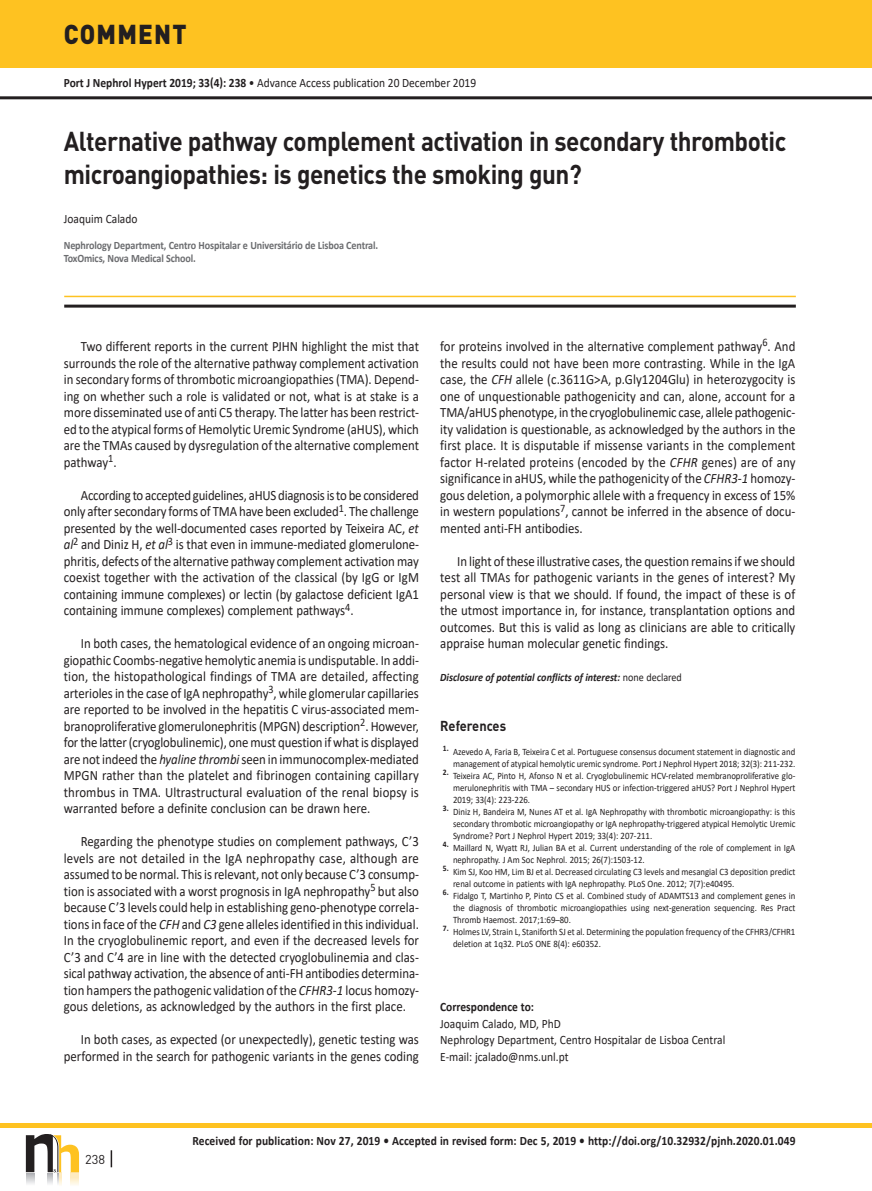
<style>
.page{position:relative;width:872px;height:1191px;background:#fff}
.page>*{position:absolute;margin:0;border:0;box-sizing:border-box;transform-origin:0 0}
.t1{font:700 27px/33px "DIN";letter-spacing:-.02em;color:#231f20;scale:.9 1}
.t2{font:900 27px "DIN";letter-spacing:.05em;color:#231f20;scale:.9 1}
.t3{font:14.25px/16.5px "Calibri";color:#231f20;text-align:justify;scale:.9 1}
.t4{font:700 14.25px "DIN";color:#231f20;scale:.9 1}
.t5{font:12.75px/16.5px "Calibri";color:#231f20;scale:.9 1}
.t6{font:700 12.75px "Calibri";letter-spacing:.01em;color:#231f20;scale:.9 1}
.t7{font:12.75px "DIN";color:#231f20}
.t8{font:700 11.25px/12.8px "Calibri";letter-spacing:-.015em;color:#6c6d70;scale:.9 1}
.t9{font:italic 700 11.25px "Calibri";color:#231f20;scale:.9 1}
.t10{font:9.75px/12px "Calibri";color:#231f20;text-align:justify;scale:.9 1}
.s1{font-weight:700}
.s2{font-style:italic}
.s3{font-weight:400;font-style:normal}
</style>
<div class="page">
<hr style="left:0;top:96px;width:872px;height:3px;background:#231f20">
<hr style="left:0;top:1123px;width:872px;height:4px;background:#fec221">
<div style="left:0;top:0;width:872px;height:68px;background:#fec221"></div>
<svg style="left:26px;top:1134px;width:53px;height:51px"></svg>
<svg style="left:111px;top:1150px;width:1px;height:17px"></svg>
<hr style="left:64px;top:296px;width:732px;height:1px;background:#fec221">
<hr style="left:64px;top:305px;width:732px;height:3px;background:#231f20">
<h1 class="t2" style="left:64px;top:16px;width:138px">COMMENT</h1>
<p class="t5" style="left:64px;top:74px;width:460px"><span class="s1">Port J Nephrol Hypert 2019; 33(4): 238</span> • Advance Access publication 20 December 2019</p>
<h1 class="t1" style="left:64px;top:124px;width:804px">Alternative pathway complement activation in secondary thrombotic microangiopathies: is genetics the smoking gun?</h1>
<p class="t5" style="left:64px;top:211px;width:83px">Joaquim Calado</p>
<p class="t8" style="left:64px;top:239px;width:351px">Nephrology Department, Centro Hospitalar e Universitário de Lisboa Central.<br>ToxOmics, Nova Medical School.</p>
<p class="t3" style="left:64px;top:338px;width:396px;text-indent:17px">Two different reports in the current PJHN highlight the mist that surrounds the role of the alternative pathway complement activation in secondary forms of thrombotic microangiopathies (TMA). Depend&shy;ing on whether such a role is validated or not, what is at stake is a more disseminated use of anti C5 therapy. The latter has been restrict&shy;ed to the atypical forms of Hemolytic Uremic Syndrome (aHUS), which are the TMAs caused by dysregulation of the alternative complement pathway<sup>1</sup>.</p>
<p class="t3" style="left:64px;top:486px;width:396px;text-indent:17px">According to accepted guidelines, aHUS diagnosis is to be considered only after secondary forms of TMA have been excluded<sup>1</sup>. The challenge presented by the well-‑documented cases reported by Teixeira AC, <span class="s2">et al</span><sup>2</sup> and Diniz H, <span class="s2">et al</span><sup>3</sup> is that even in immune-‑mediated glomerulone&shy;phritis, defects of the alternative pathway complement activation may coexist together with the activation of the classical (by IgG or IgM containing immune complexes) or lectin (by galactose deficient IgA1 containing immune complexes) complement pathways<sup>4</sup>.</p>
<p class="t3" style="left:64px;top:635px;width:396px;text-indent:17px">In both cases, the hematological evidence of an ongoing microan&shy;giopathic Coombs-‑negative hemolytic anemia is undisputable. In addi&shy;tion, the histopathological findings of TMA are detailed, affecting arterioles in the case of IgA nephropathy<sup>3</sup>, while glomerular capillaries are reported to be involved in the hepatitis C virus-‑associated mem&shy;branoproliferative glomerulonephritis (MPGN) description<sup>2</sup>. However, for the latter (cryoglobulinemic), one must question if what is displayed are not indeed the <span class="s2">hyaline thrombi</span> seen in immunocomplex-‑mediated MPGN rather than the platelet and fibrinogen containing capillary thrombus in TMA. Ultrastructural evaluation of the renal biopsy is warranted before a definite conclusion can be drawn here.</p>
<p class="t3" style="left:64px;top:833px;width:396px;text-indent:17px">Regarding the phenotype studies on complement pathways, C’3 levels are not detailed in the IgA nephropathy case, although are assumed to be normal. This is relevant, not only because C’3 consump&shy;tion is associated with a worst prognosis in IgA nephropathy<sup>5</sup> but also because C’3 levels could help in establishing geno-‑phenotype correla&shy;tions in face of the <span class="s2">CFH</span> and <span class="s2">C3</span> gene alleles identified in this individual.<br>In the cryoglobulinemic report, and even if the decreased levels for C’3 and C’4 are in line with the detected cryoglobulinemia and clas&shy;sical pathway activation, the absence of anti-‑FH antibodies determina&shy;tion hampers the pathogenic validation of the <span class="s2">CFHR3-‑1</span> locus homozy&shy;gous deletions, as acknowledged by the authors in the first place.</p>
<p class="t3" style="left:64px;top:1031px;width:396px;text-align:right">In both cases, as expected (or unexpectedly), genetic testing was performed in the search for pathogenic variants in the genes coding</p>
<p class="t3" style="left:440px;top:338px;width:396px">for proteins involved in the alternative complement pathway<sup>6</sup>. And the results could not have been more contrasting. While in the IgA case, the <span class="s2">CFH</span> allele (c.3611G&gt;A, p.Gly1204Glu) in heterozygocity is one of unquestionable pathogenicity and can, alone, account for a TMA/aHUS phenotype, in the cryoglobulinemic case, allele pathogenic&shy;ity validation is questionable, as acknowledged by the authors in the first place. It is disputable if missense variants in the complement factor H-‑related proteins (encoded by the <span class="s2">CFHR</span> genes) are of any significance in aHUS, while the pathogenicity of the <span class="s2">CFHR3-‑1</span> homozy&shy;gous deletion, a polymorphic allele with a frequency in excess of 15% in western populations<sup>7</sup>, cannot be inferred in the absence of docu&shy;mented anti-‑FH antibodies.</p>
<p class="t3" style="left:440px;top:552px;width:396px;text-indent:17px">In light of these illustrative cases, the question remains if we should test all TMAs for pathogenic variants in the genes of interest? My personal view is that we should. If found, the impact of these is of the utmost importance in, for instance, transplantation options and outcomes. But this is valid as long as clinicians are able to critically appraise human molecular genetic findings.</p>
<p class="t9" style="left:440px;top:669px;width:270px">Disclosure of potential conflicts of interest: <span class="s3">none declared</span></p>
<p class="t4" style="left:440px;top:716px;width:75px">References</p>
<p class="t10" style="left:443px;top:745px;width:393px;text-align:right"><sup>1.</sup> Azevedo A, Faria B, Teixeira C et al. Portuguese consensus document statement in diagnostic and management of atypical hemolytic uremic syndrome. Port J Nephrol Hypert 2018; 32(3): 211-‑232.</p>
<p class="t10" style="left:453px;top:769px;width:382px;text-indent:-10px"><sup>2.</sup> Teixeira AC, Pinto H, Afonso N et al. Cryoglobulinemic HCV-‑related membranoproliferative glo&shy;merulonephritis with TMA – secondary HUS or infection-‑triggered aHUS? Port J Nephrol Hypert 2019; 33(4): 223-‑226.</p>
<p class="t10" style="left:453px;top:805px;width:382px;text-indent:-10px"><sup>3.</sup> Diniz H, Bandeira M, Nunes AT et al. IgA Nephropathy with thrombotic microangiopathy: is this secondary thrombotic microangiopathy or IgA nephropathy-‑triggered atypical Hemolytic Uremic Syndrome? Port J Nephrol Hypert 2019; 33(4): 207-‑211.</p>
<p class="t10" style="left:453px;top:841px;width:382px;text-indent:-10px"><sup>4.</sup> Maillard N, Wyatt RJ, Julian BA et al. Current understanding of the role of complement in IgA nephropathy. J Am Soc Nephrol. 2015; 26(7):1503-‑12.</p>
<p class="t10" style="left:453px;top:865px;width:382px;text-indent:-10px"><sup>5.</sup> Kim SJ, Koo HM, Lim BJ et al. Decreased circulating C3 levels and mesangial C3 deposition predict renal outcome in patients with IgA nephropathy. PLoS One. 2012; 7(7):e40495.</p>
<p class="t10" style="left:453px;top:889px;width:382px;text-indent:-10px"><sup>6.</sup> Fidalgo T, Martinho P, Pinto CS et al. Combined study of ADAMTS13 and complement genes in the diagnosis of thrombotic microangiopathies using next-‑generation sequencing. Res Pract Thromb Haemost. 2017;1:69–80.</p>
<p class="t10" style="left:453px;top:925px;width:382px;text-indent:-10px"><sup>7.</sup> Holmes LV, Strain L, Staniforth SJ et al. Determining the population frequency of the CFHR3/CFHR1 deletion at 1q32. PLoS ONE 8(4): e60352.</p>
<p class="t6" style="left:440px;top:998px;width:106px">Correspondence to:</p>
<p class="t5" style="left:440px;top:1015px;width:318px">Joaquim Calado, MD, PhD<br>Nephrology Department, Centro Hospitalar de Lisboa Central<br>E-‑mail: jcalado@nms.unl.pt</p>
<p class="t7" style="left:85px;top:1151px;width:21px">238</p>
<p class="t6" style="left:192px;top:1132px;width:671px">Received for publication: Nov 27, 2019 • Accepted in revised form: Dec 5, 2019 • http://doi.org/10.32932/pjnh.2020.01.049</p>
</div>
